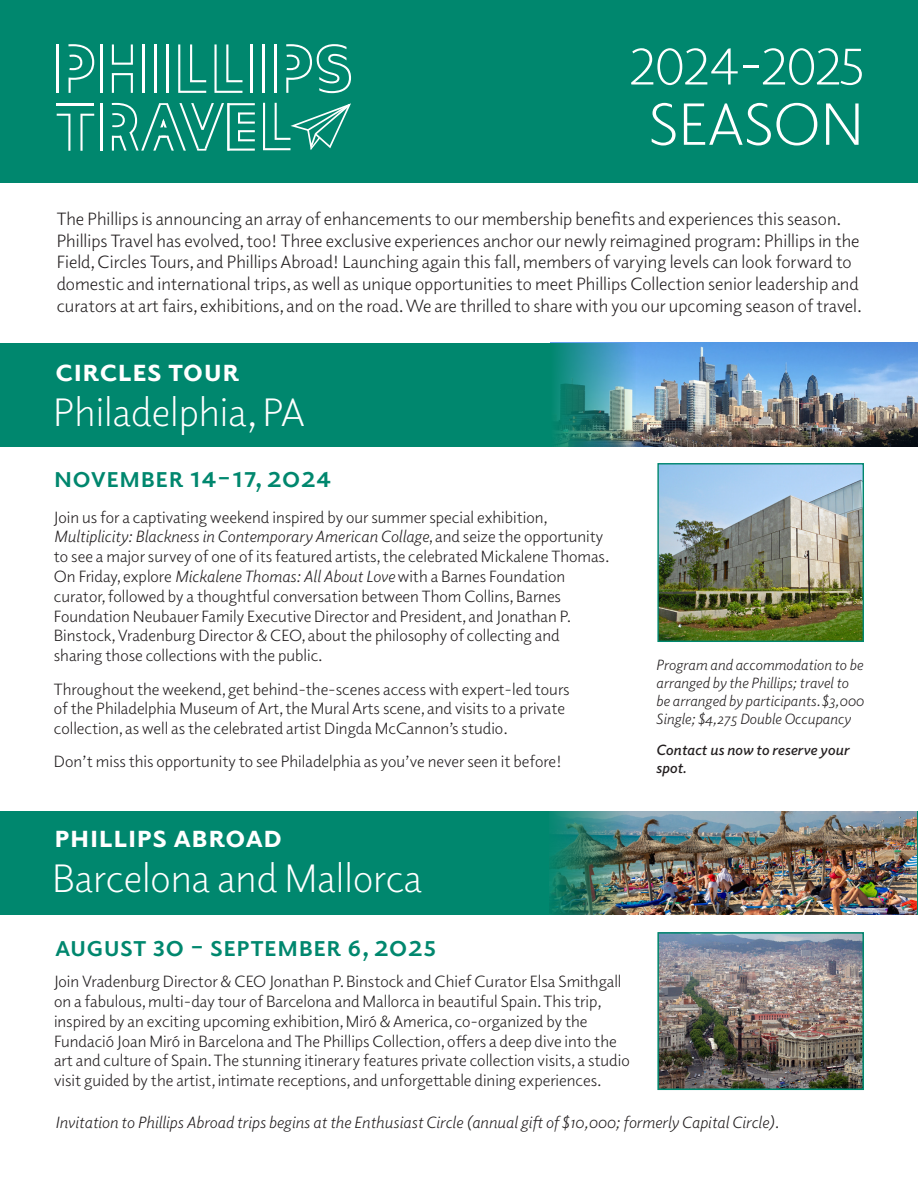
<style>
.page{position:relative;width:918px;height:1188px;background:#fff}
.page>*{position:absolute;margin:0;border:0;box-sizing:border-box;transform-origin:0 0}
.t1{font:300 60.15px "Elido";color:#fff}
.t2{font:300 52.05px "Elido";color:#fff}
.t3{font:300 40.2px "Elido";color:#fff}
.t4{font:700 33.15px "Elido";color:#fff}
.t5{font:600 30.45px "Elido";color:#00876e}
.t6{font:18px/21.6px "Elido";color:#231f20}
.t7{font:16.5px/19.8px "Elido";color:#231f20}
.t8{font:italic 16.5px "Elido";color:#231f20}
.t9{font:italic 15px/18px "Elido";color:#231f20}
.t10{font:italic 600 15px/18px "Elido";color:#231f20}
.s1{font-style:italic}
</style>
<div class="page">
<div style="left:0;top:0;width:918px;height:183px;background:#00876e"></div>
<hr style="left:143px;top:44px;width:2px;height:49px;background:#fff">
<svg style="left:112px;top:73px;width:21px;height:20px"></svg>
<hr style="left:100px;top:44px;width:2px;height:49px;background:#fff">
<svg style="left:112px;top:44px;width:21px;height:21px"></svg>
<hr style="left:166px;top:44px;width:2px;height:49px;background:#fff">
<hr style="left:154px;top:44px;width:3px;height:49px;background:#fff">
<svg style="left:178px;top:44px;width:28px;height:49px"></svg>
<svg style="left:214px;top:44px;width:28px;height:49px"></svg>
<hr style="left:263px;top:44px;width:2px;height:49px;background:#fff">
<hr style="left:251px;top:44px;width:2px;height:49px;background:#fff">
<hr style="left:274px;top:44px;width:3px;height:49px;background:#fff">
<hr style="left:57px;top:44px;width:2px;height:49px;background:#fff">
<svg style="left:68px;top:44px;width:26px;height:49px"></svg>
<svg style="left:286px;top:44px;width:65px;height:49px"></svg>
<hr style="left:57px;top:103px;width:37px;height:2px;background:#fff">
<svg style="left:57px;top:114px;width:13px;height:37px"></svg>
<svg style="left:80px;top:114px;width:14px;height:37px"></svg>
<hr style="left:100px;top:103px;width:2px;height:48px;background:#fff">
<svg style="left:112px;top:103px;width:143px;height:48px"></svg>
<svg style="left:263px;top:103px;width:88px;height:47px"></svg>
<img style="left:636px;top:343px;width:282px;height:103px">
<img style="left:659px;top:465px;width:203px;height:175px">
<div style="left:657px;top:463px;width:207px;height:179px;border:1px solid #00876e"></div>
<div style="left:0;top:343px;width:550px;height:103px;background:#00876e"></div>
<img style="left:550px;top:343px;width:86px;height:103px">
<div style="left:0;top:812px;width:918px;height:103px;background:#00876e"></div>
<img style="left:630px;top:812px;width:286px;height:103px">
<img style="left:660px;top:935px;width:201px;height:152px">
<div style="left:657px;top:932px;width:207px;height:158px;border:2px solid #00876e"></div>
<img style="left:549px;top:812px;width:81px;height:103px">
<p class="t2" style="left:631px;top:33px;width:234px">2024-2025</p>
<p class="t1" style="left:649px;top:85px;width:217px">SEASON</p>
<p class="t6" style="left:57px;top:208px;width:807px">The Phillips is announcing an array of enhancements to our membership benefits and experiences this season.<br>Phillips Travel has evolved, too! Three exclusive experiences anchor our newly reimagined program: Phillips in the Field, Circles Tours, and Phillips Abroad! Launching again this fall, members of varying levels can look forward to domestic and international trips, as well as unique opportunities to meet Phillips Collection senior leadership and curators at art fairs, exhibitions, and on the road. We are thrilled to share with you our upcoming season of travel.</p>
<p class="t4" style="left:55px;top:347px;width:186px">circles tour</p>
<p class="t3" style="left:53px;top:386px;width:253px">Philadelphia, PA</p>
<p class="t5" style="left:54px;top:456px;width:279px">November 14-17, 2024</p>
<p class="t7" style="left:54px;top:507px;width:557px">Join us for a captivating weekend inspired by our summer special exhibition, <span class="s1">Multiplicity: Blackness in Contemporary American Collage</span>, and seize the opportunity to see a major survey of one of its featured artists, the celebrated Mickalene Thomas.<br>On Friday, explore <span class="s1">Mickalene Thomas: All About Love</span> with a Barnes Foundation curator, followed by a thoughtful conversation between Thom Collins, Barnes Foundation Neubauer Family Executive Director and President, and Jonathan P.<br>Binstock, Vradenburg Director &amp; CEO, about the philosophy of collecting and sharing those collections with the public.</p>
<p class="t7" style="left:54px;top:679px;width:517px">Throughout the weekend, get behind-the-scenes access with expert-led tours of the Philadelphia Museum of Art, the Mural Arts scene, and visits to a private collection, as well as the celebrated artist Dingda McCannon’s studio.</p>
<p class="t7" style="left:54px;top:751px;width:510px">Don’t miss this opportunity to see Philadelphia as you’ve never seen it before!</p>
<p class="t4" style="left:54px;top:813px;width:230px">phillips abroad</p>
<p class="t3" style="left:52px;top:852px;width:372px">Barcelona and Mallorca</p>
<p class="t5" style="left:55px;top:925px;width:383px">August 30 - September 6, 2025</p>
<p class="t7" style="left:54px;top:971px;width:577px">Join Vradenburg Director &amp; CEO Jonathan P. Binstock and Chief Curator Elsa Smithgall on a fabulous, multi-day tour of Barcelona and Mallorca in beautiful Spain. This trip, inspired by an exciting upcoming exhibition, Miró &amp; America, co-organized by the Fundació Joan Miró in Barcelona and The Phillips Collection, offers a deep dive into the art and culture of Spain. The stunning itinerary features private collection visits, a studio visit guided by the artist, intimate receptions, and unforgettable dining experiences.</p>
<p class="t9" style="left:656px;top:655px;width:209px">Program and accommodation to be arranged by the Phillips; travel to be arranged by participants. $3,000<br>Single; $4,275 Double Occupancy</p>
<p class="t10" style="left:656px;top:741px;width:194px">Contact us now to reserve your spot.</p>
<p class="t8" style="left:55px;top:1112px;width:726px">Invitation to Phillips Abroad trips begins at the Enthusiast Circle (annual gift of $10,000; formerly Capital Circle).</p>
</div>
